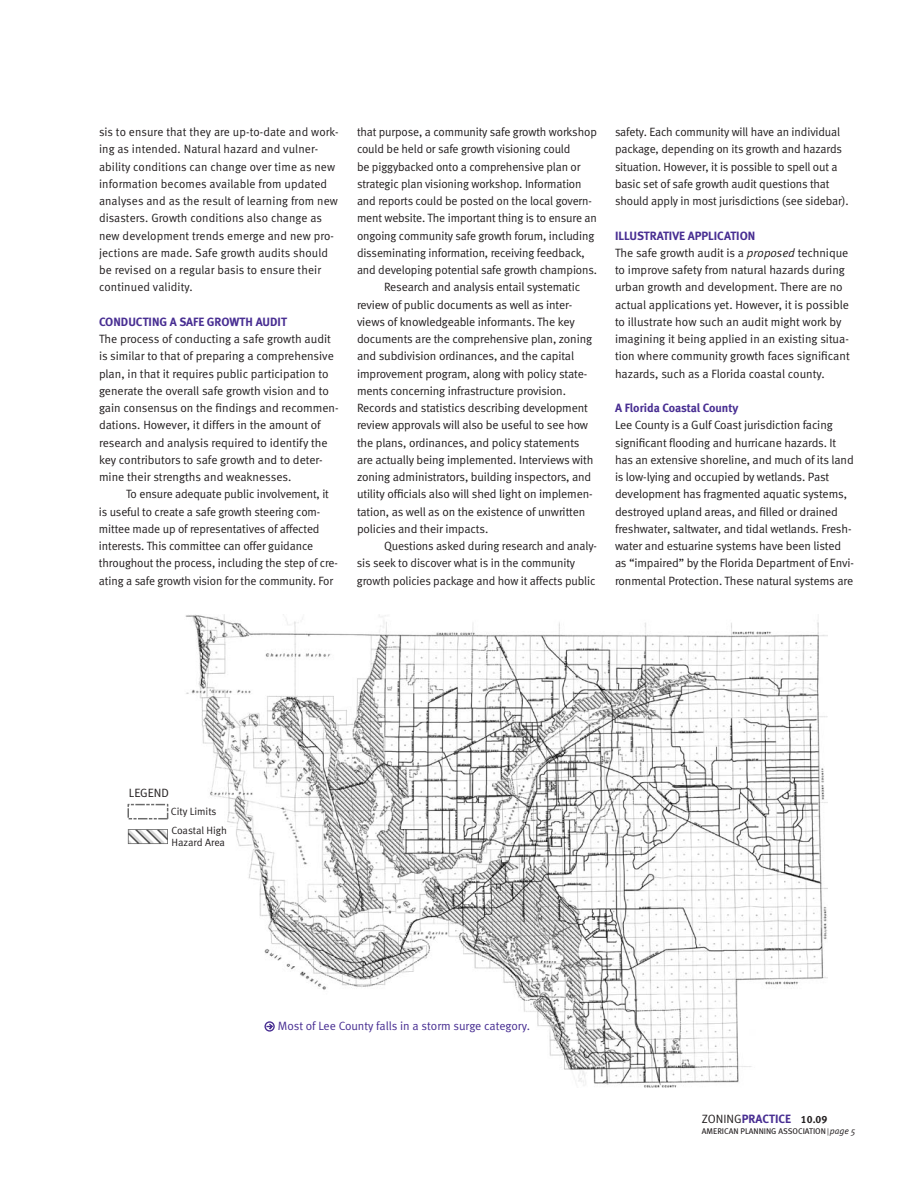
<style>
.page{position:relative;width:918px;height:1188px;background:#fff}
.page>*{position:absolute;margin:0;border:0;box-sizing:border-box;transform-origin:0 0}
.A_Head{font:12px/17.2px "Meta Normal";letter-spacing:-.01em;color:#231f20}
.A_Head-2{font:12px/17.2px "Meta Normal";letter-spacing:.01em;color:#231f20}
.A_Head-3{font:700 12px "Meta";color:#482e92}
.Body_First{font:12px "Meta Normal";letter-spacing:-.005em;color:#482e92}
.B_Head{font:10.5px/12px "Meta Normal";color:#231f20}
.t1{font:8.25px "Meta";color:#231f20}
.s1{font-style:italic}
.s2{font-family:"Meta Normal";font-weight:400;color:#231f20}
.s3{font-family:"Meta Bold LF";font-weight:400;font-size:10.5px;color:#231f20}
.s4{font-family:"Meta Normal";font-size:7.5px}
.s5{font-family:"Meta Normal";font-style:italic;font-size:9px}
</style>
<div class="page">
<img style="left:185px;top:614px;width:642px;height:473px">
<img style="left:127px;top:803px;width:42px;height:41px">
<div style="left:264px;top:1021px;width:11px;height:11px;border:1px solid #482e92;border-radius:50%"></div>
<svg style="left:266px;top:1022px;width:8px;height:9px"></svg>
<p class="A_Head-2" style="left:99px;top:123px;width:241px">sis to ensure that they are up-to-date and work&shy;ing as intended. Natural hazard and vulner&shy;ability conditions can change over time as new information becomes available from updated analyses and as the result of learning from new disasters. Growth conditions also change as new development trends emerge and new pro&shy;jections are made. Safe growth audits should be revised on a regular basis to ensure their continued validity.</p>
<p class="A_Head-3" style="left:99px;top:315px;width:189px">CONDUCTING A SAFE GROWTH AU DIT</p>
<p class="A_Head" style="left:99px;top:330px;width:241px">The process of conducting a safe growth audit is similar to that of preparing a comprehensive plan, in that it requires public participation to generate the overall safe growth vision and to gain consensus on the findings and recommen&shy;dations. However, it differs in the amount of research and analysis required to identify the key contributors to safe growth and to deter&shy;mine their strengths and weaknesses.</p>
<p class="A_Head" style="left:99px;top:486px;width:240px;text-indent:27px">To ensure adequate public involvement, it is useful to create a safe growth steering com&shy;mittee made up of representatives of affected interests. This committee can offer guidance throughout the process, including the step of cre&shy;ating a safe growth vision for the community. For</p>
<p class="A_Head" style="left:357px;top:123px;width:242px">that purpose, a community safe growth workshop could be held or safe growth visioning could<br>be piggybacked onto a comprehensive plan or strategic plan visioning workshop. I nformation and reports could be posted on the local govern&shy;ment website. The important thing is to ensure an ongoing community safe growth forum, including disseminating information, receiving feedback, and developing potential safe growth champions.</p>
<p class="A_Head" style="left:357px;top:279px;width:238px;text-indent:27px">Research and analysis entail systematic review of public documents as well as inter&shy;views of knowledgeable informants. The key documents are the comprehensive plan, zoning and subdivision ordinances, and the capital improvement program, along with policy state&shy;ments concerning infrastructure provision.<br>Records and statistics describing development review approvals will also be useful to see how the plans, ordinances, and policy statements are actually being implemented. I nterviews with zoning administrators, building inspectors, and utility officials also will shed light on implemen&shy;tation, as well as on the existence of unwritten policies and their impacts.</p>
<p class="A_Head" style="left:357px;top:537px;width:241px;text-indent:27px">Questions asked during research and analy&shy;sis seek to discover what is in the community growth policies package and how it affects public</p>
<p class="A_Head" style="left:615px;top:123px;width:235px">safety. Each community will have an individual package, depending on its growth and hazards situation. However, it is possible to spell out a basic set of safe growth audit questions that should apply in most jurisdictions (see sidebar).</p>
<p class="A_Head-3" style="left:615px;top:228px;width:142px">ILLUSTRATIVE APPLICATION</p>
<p class="A_Head" style="left:615px;top:244px;width:236px">The safe growth audit is a <span class="s1">proposed</span> technique to improve safety from natural hazards during urban growth and development. There are no actual applications yet. However, it is possible to illustrate how such an audit might work by imagining it being applied in an existing situa&shy;tion where community growth faces significant hazards, such as a Florida coastal county.</p>
<p class="A_Head-3" style="left:615px;top:401px;width:125px">A FLORIDA COASTAL COUNTY</p>
<p class="A_Head" style="left:615px;top:417px;width:241px">Lee County is a Gulf Coast jurisdiction facing significant flooding and hurricane hazards. It has an extensive shoreline, and much of its land is low-lying and occupied by wetlands. Past development has fragmented aquatic systems, destroyed upland areas, and filled or drained freshwater, saltwater, and tidal wetlands. Fresh&shy;water and estuarine systems have been listed as “impaired” by the Florida Department of Envi&shy;ronmental Protection. These natural systems are</p>
<p class="A_Head" style="left:129px;top:784px;width:40px">legend</p>
<p class="B_Head" style="left:171px;top:805px;width:47px">City Limits</p>
<p class="B_Head" style="left:171px;top:824px;width:57px">Coastal High<br>Hazard Area</p>
<p class="Body_First" style="left:278px;top:1019px;width:254px">Most of Lee County falls in a storm surge category.</p>
<p class="A_Head-3" style="left:702px;top:1112px;width:127px"><span class="s2">zoning</span>PRACTICE <span class="s3">10.09</span></p>
<p class="t1" style="left:702px;top:1126px;width:155px">AMERICAN PLANN IN G ASSOCIATION <span class="s4">|</span><span class="s5">page 5</span></p>
</div>
